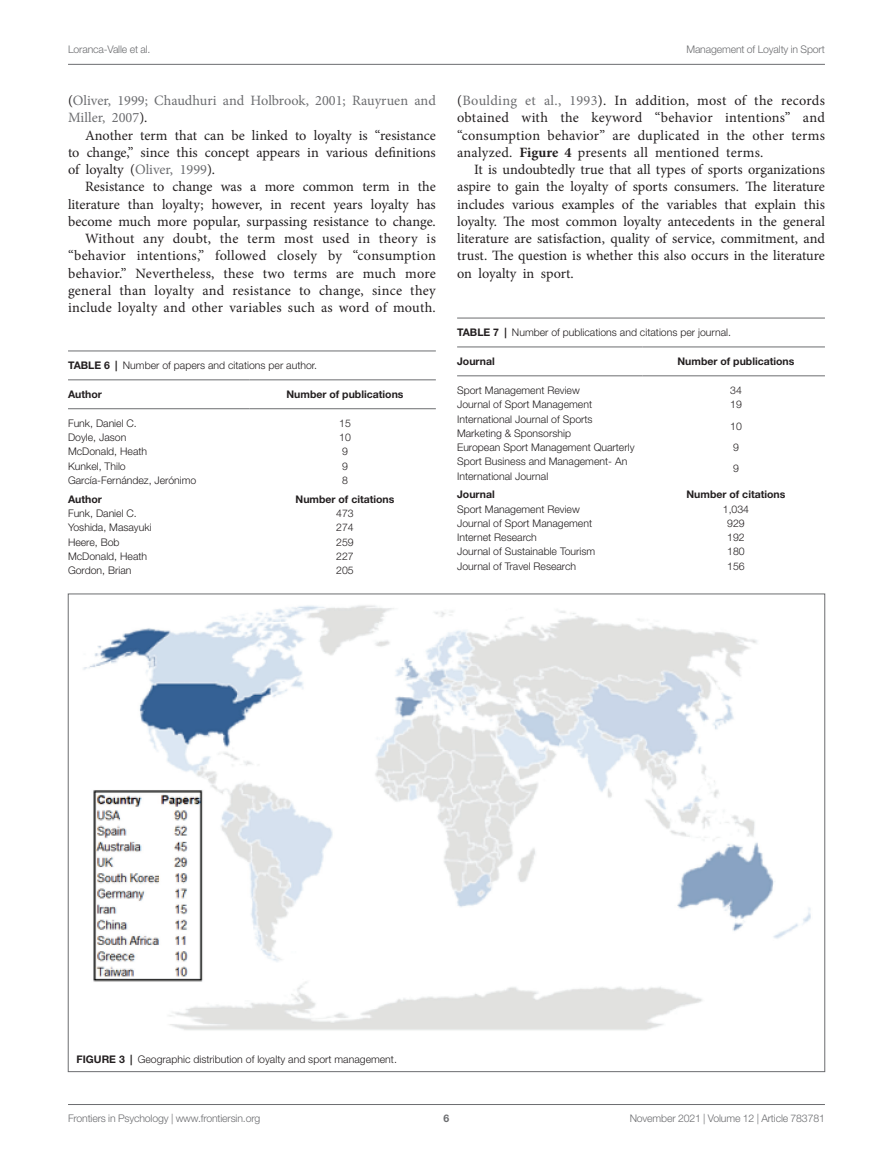
<style>
.page{position:relative;width:893px;height:1170px;background:#fff}
.page>*{position:absolute;margin:0;border:0;box-sizing:border-box;transform-origin:0 0}
.TEXT{font:14.25px/17.2px "Minion Pro";letter-spacing:.005em;color:#231f20;text-align:justify}
.TEXT-2{font:14.25px/17.2px "Minion Pro";color:#6c6d70}
.TB_TX{font:300 10.5px/14.2px "Helvetica Neue LT Std";color:#231f20}
.t1{font:300 10.5px "Helvetica Neue LT Std";letter-spacing:-.015em;color:#6c6d70}
.FIG_LEG{font:300 10.5px "Helvetica Neue LT Std";color:#231f20}
.TB_CH{font:700 10.5px "Helvetica Neue LT Std";color:#231f20}
.TT_NO_RULE{font:300 10.5px "Helvetica Neue LT Std";color:#231f20}
.TB_TX-2{font:700 10.5px "Helvetica Neue LT Std";color:#231f20}
.TT{font:300 10.5px "Helvetica Neue LT Std";color:#231f20}
.t2{font:700 10.5px "Helvetica Neue LT Std";color:#6c6d70}
.s1{color:#231f20}
.s2{color:#6c6d70}
.s3{font-weight:700}
</style>
<div class="page">
<hr style="left:68px;top:64px;width:757px;height:1px;background:#6c6d70">
<hr style="left:68px;top:1104px;width:757px;height:1px;background:#6c6d70">
<hr style="left:457px;top:318px;width:368px;height:1px;background:#6c6d70">
<hr style="left:642px;top:346px;width:183px;height:1px;background:#6c6d70">
<hr style="left:642px;top:375px;width:183px;height:1px;background:#6c6d70">
<hr style="left:457px;top:346px;width:185px;height:1px;background:#6c6d70">
<hr style="left:457px;top:375px;width:185px;height:1px;background:#6c6d70">
<img style="left:83px;top:605px;width:728px;height:425px">
<hr style="left:68px;top:350px;width:368px;height:1px;background:#6c6d70">
<hr style="left:250px;top:379px;width:186px;height:1px;background:#6c6d70">
<hr style="left:250px;top:408px;width:186px;height:1px;background:#6c6d70">
<hr style="left:68px;top:379px;width:182px;height:1px;background:#6c6d70">
<hr style="left:68px;top:408px;width:182px;height:1px;background:#6c6d70">
<p class="t1" style="left:68px;top:42px;width:84px">Loranca-Valle et al.</p>
<p class="t1" style="left:686px;top:42px;width:140px">Management of Loyalty in Sport</p>
<p class="TEXT-2" style="left:68px;top:92px;width:369px"><span class="s1">(</span>Oliver, 1999; Chaudhuri and Holbrook, 2001; Rauyruen and<br>Miller, 2007<span class="s1">).</span></p>
<p class="TEXT" style="left:68px;top:126px;width:369px;text-indent:17px">Another term that can be linked to loyalty is “resistance to change,” since this concept appears in various definitions of loyalty (<span class="s2">Oliver, 1999</span>).</p>
<p class="TEXT" style="left:68px;top:178px;width:369px;text-indent:17px">Resistance to change was a more common term in the literature than loyalty; however, in recent years loyalty has become much more popular, surpassing resistance to change.</p>
<p class="TEXT" style="left:68px;top:230px;width:369px;text-indent:17px">Without any doubt, the term most used in theory is “behavior intentions,” followed closely by “consumption behavior.” Nevertheless, these two terms are much more general than loyalty and resistance to change, since they include loyalty and other variables such as word of mouth.</p>
<p class="TT" style="left:68px;top:359px;width:251px"><span class="s3">TABLE 6 |</span> Number of papers and citations per author.</p>
<p class="TB_CH" style="left:68px;top:388px;width:35px">Author</p>
<p class="TB_CH" style="left:286px;top:388px;width:119px">Number of publications</p>
<p class="TB_TX" style="left:68px;top:416px;width:70px">Funk, Daniel C.</p>
<p class="TB_TX" style="left:339px;top:416px;width:13px">15</p>
<p class="TB_TX" style="left:68px;top:430px;width:60px">Doyle, Jason</p>
<p class="TB_TX" style="left:339px;top:430px;width:13px">10</p>
<p class="TB_TX" style="left:68px;top:444px;width:81px">McDonald, Heath</p>
<p class="TB_TX" style="left:342px;top:444px;width:7px">9</p>
<p class="TB_TX" style="left:68px;top:458px;width:59px">Kunkel, Thilo</p>
<p class="TB_TX" style="left:342px;top:458px;width:7px">9</p>
<p class="TB_TX" style="left:68px;top:473px;width:130px">García-Fernández, Jerónimo</p>
<p class="TB_TX" style="left:342px;top:473px;width:7px">8</p>
<p class="TB_TX-2" style="left:68px;top:492px;width:35px">Author</p>
<p class="TB_TX-2" style="left:296px;top:492px;width:100px">Number of citations</p>
<p class="TB_TX" style="left:68px;top:506px;width:70px">Funk, Daniel C.</p>
<p class="TB_TX" style="left:336px;top:506px;width:19px">473</p>
<p class="TB_TX" style="left:68px;top:520px;width:85px">Yoshida, Masayuki</p>
<p class="TB_TX" style="left:336px;top:520px;width:19px">274</p>
<p class="TB_TX" style="left:68px;top:534px;width:53px">Heere, Bob</p>
<p class="TB_TX" style="left:336px;top:534px;width:19px">259</p>
<p class="TB_TX" style="left:68px;top:548px;width:81px">McDonald, Heath</p>
<p class="TB_TX" style="left:336px;top:548px;width:19px">227</p>
<p class="TB_TX" style="left:68px;top:563px;width:65px">Gordon, Brian</p>
<p class="TB_TX" style="left:336px;top:563px;width:19px">205</p>
<p class="TEXT" style="left:457px;top:92px;width:369px">(<span class="s2">Boulding et al., 1993</span>). In addition, most of the records obtained with the keyword “behavior intentions” and “consumption behavior” are duplicated in the other terms analyzed. <span class="s3">Figure 4</span> presents all mentioned terms.</p>
<p class="TEXT" style="left:457px;top:161px;width:369px;text-indent:17px">It is undoubtedly true that all types of sports organizations aspire to gain the loyalty of sports consumers. The literature includes various examples of the variables that explain this loyalty. The most common loyalty antecedents in the general literature are satisfaction, quality of service, commitment, and trust. The question is whether this also occurs in the literature on loyalty in sport.</p>
<p class="TT_NO_RULE" style="left:457px;top:326px;width:275px"><span class="s3">TABLE 7 |</span> Number of publications and citations per journal.</p>
<p class="TB_CH" style="left:457px;top:355px;width:39px">Journal</p>
<p class="TB_CH" style="left:677px;top:355px;width:119px">Number of publications</p>
<p class="TB_TX" style="left:457px;top:383px;width:124px">Sport Management Review</p>
<p class="TB_TX" style="left:730px;top:383px;width:13px">34</p>
<p class="TB_TX" style="left:457px;top:397px;width:136px">Journal of Sport Management</p>
<p class="TB_TX" style="left:730px;top:397px;width:13px">19</p>
<p class="TB_TX" style="left:457px;top:411px;width:137px">International Journal of Sports<br>Marketing &amp; Sponsorship</p>
<p class="TB_TX" style="left:730px;top:418px;width:13px">10</p>
<p class="TB_TX" style="left:457px;top:440px;width:179px">European Sport Management Quarterly</p>
<p class="TB_TX" style="left:733px;top:440px;width:7px">9</p>
<p class="TB_TX" style="left:457px;top:454px;width:172px">Sport Business and Management- An<br>International Journal</p>
<p class="TB_TX" style="left:733px;top:461px;width:7px">9</p>
<p class="TB_TX-2" style="left:457px;top:488px;width:39px">Journal</p>
<p class="TB_TX-2" style="left:686px;top:488px;width:100px">Number of citations</p>
<p class="TB_TX" style="left:457px;top:501px;width:124px">Sport Management Review</p>
<p class="TB_TX" style="left:723px;top:501px;width:28px">1,034</p>
<p class="TB_TX" style="left:457px;top:515px;width:136px">Journal of Sport Management</p>
<p class="TB_TX" style="left:727px;top:515px;width:19px">929</p>
<p class="TB_TX" style="left:457px;top:530px;width:81px">Internet Research</p>
<p class="TB_TX" style="left:727px;top:530px;width:19px">192</p>
<p class="TB_TX" style="left:457px;top:544px;width:140px">Journal of Sustainable Tourism</p>
<p class="TB_TX" style="left:727px;top:544px;width:19px">180</p>
<p class="TB_TX" style="left:457px;top:558px;width:121px">Journal of Travel Research</p>
<p class="TB_TX" style="left:727px;top:558px;width:19px">156</p>
<p class="FIG_LEG" style="left:77px;top:1052px;width:322px"><span class="s3">FIGURE 3 |</span> Geographic distribution of loyalty and sport management.</p>
<p class="t1" style="left:68px;top:1111px;width:194px">Frontiers in Psychology | www.frontiersin.org</p>
<p class="t2" style="left:444px;top:1111px;width:7px">6</p>
<p class="t1" style="left:630px;top:1111px;width:197px">November 2021 | Volume 12 | Article 783781</p>
</div>
